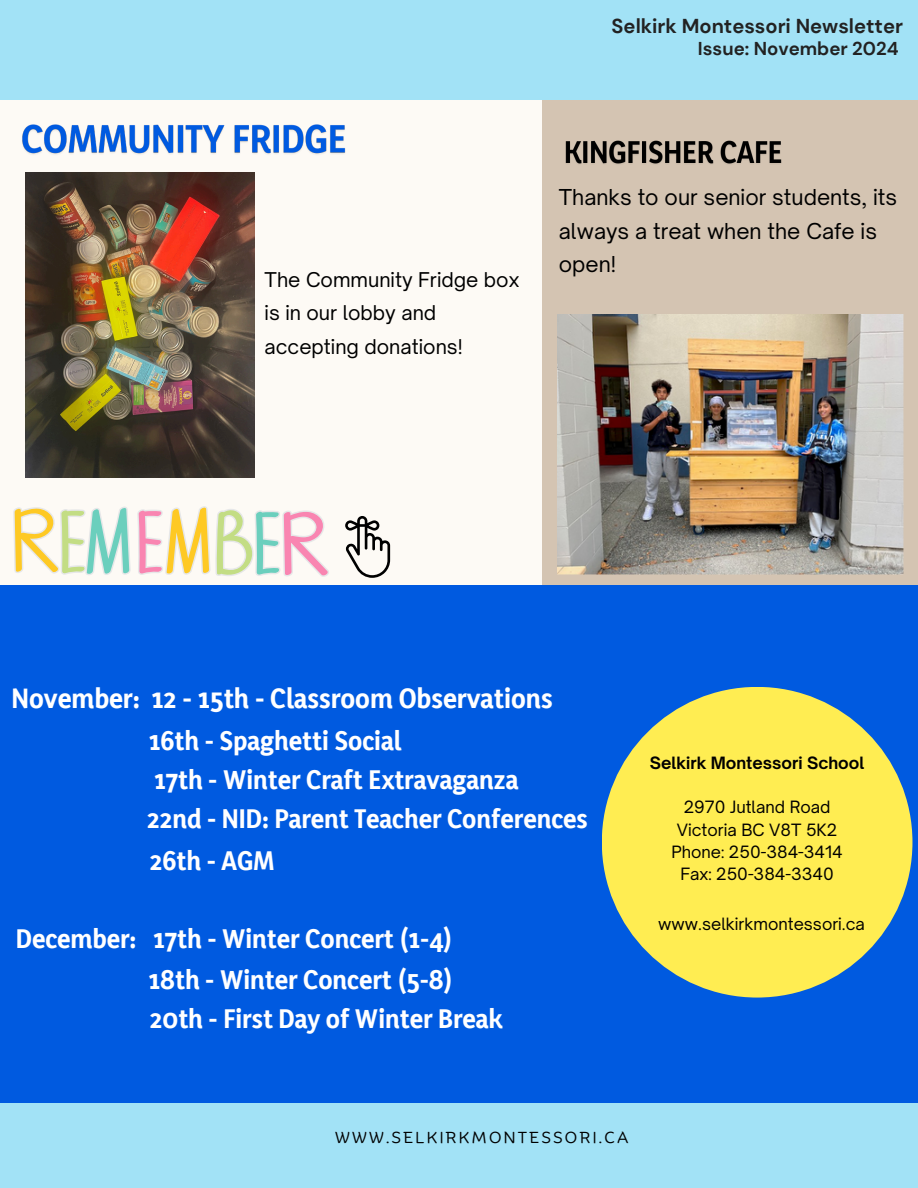
<style>
.page{position:relative;width:918px;height:1188px;background:#fdfaf5}
.page>*{position:absolute;margin:0;border:0;box-sizing:border-box;transform-origin:0 0}
.t1{font:29.55px "Yaldevi Colombo Bold 1";color:#fff}
.t2{font:28.5px/39.3px "Yaldevi Colombo Bold 1";color:#fff}
.t3{font:21px/33.8px "Open Sauce One";color:#000}
.t4{font:700 20.1px "DM Sans";color:#222}
.t5{font:19.5px/33.8px "Open Sauce One";color:#000}
.t6{font:700 18.6px "DM Sans";color:#222}
.t7{font:16.2px "Open Sauce One";color:#000}
.t8{font:700 16.2px "Open Sauce One";color:#000}
.t9{font:15.45px "Binate Display";letter-spacing:.15em;color:#000}
</style>
<div class="page">
<div style="left:542px;top:97px;width:376px;height:1004px;background:#d4c4b2"></div>
<div style="left:0;top:585px;width:918px;height:592px;background:#005ae0"></div>
<div style="left:0;top:1104px;width:918px;height:84px;background:#a2e2f6"></div>
<div style="left:0;top:0;width:918px;height:99px;background:#a2e2f6"></div>
<svg style="left:345px;top:516px;width:45px;height:62px"></svg>
<svg style="left:13px;top:506px;width:118px;height:69px"></svg>
<svg style="left:137px;top:506px;width:192px;height:71px"></svg>
<img style="left:26px;top:173px;width:228px;height:305px">
<div style="left:602px;top:687px;width:310px;height:311px;background:#ffed52;border-radius:50%"></div>
<img style="left:557px;top:315px;width:347px;height:260px">
<img style="left:22px;top:124px;width:324px;height:30px">
<img style="left:565px;top:140px;width:217px;height:24px">
<p class="t4" style="left:612px;top:13px;width:293px">Selkirk Montessori Newsletter</p>
<p class="t6" style="left:698px;top:36px;width:202px">Issue: November 2024</p>
<p class="t5" style="left:265px;top:262px;width:256px">The Community Fridge box is in our lobby and accepting donations!</p>
<p class="t3" style="left:559px;top:180px;width:340px">Thanks to our senior students, its always a treat when the Cafe is open!</p>
<p class="t1" style="left:11px;top:680px;width:543px">November: 12 - 15th - Classroom Observations</p>
<p class="t2" style="left:149px;top:722px;width:371px">16th - Spaghetti Social<br>17th - Winter Craft Extravaganza</p>
<h6 class="t2" style="left:147px;top:801px;width:442px">22nd - NID: Parent Teacher Conferences</h6>
<p class="t2" style="left:150px;top:842px;width:126px">26th - AGM</p>
<p class="t2" style="left:16px;top:920px;width:438px">December: 17th - Winter Concert (1-4)</p>
<p class="t2" style="left:149px;top:961px;width:306px">18th - Winter Concert (5-8)</p>
<p class="t2" style="left:150px;top:1000px;width:354px">20th - First Day of Winter Break</p>
<p class="t8" style="left:650px;top:752px;width:216px">Selkirk Montessori School</p>
<p class="t7" style="left:684px;top:797px;width:148px">2970 Jutland Road</p>
<h6 class="t7" style="left:677px;top:819px;width:162px">Victoria BC V8T 5K2</h6>
<p class="t7" style="left:671px;top:842px;width:173px">Phone: 250-384-3414</p>
<p class="t7" style="left:680px;top:864px;width:155px">Fax: 250-384-3340</p>
<h3 class="t7" style="left:658px;top:914px;width:208px">www.selkirkmontessori.ca</h3>
<h5 class="t9" style="left:335px;top:1123px;width:295px">WWW.SELKIRKMONTESSORI.CA</h5>
</div>
